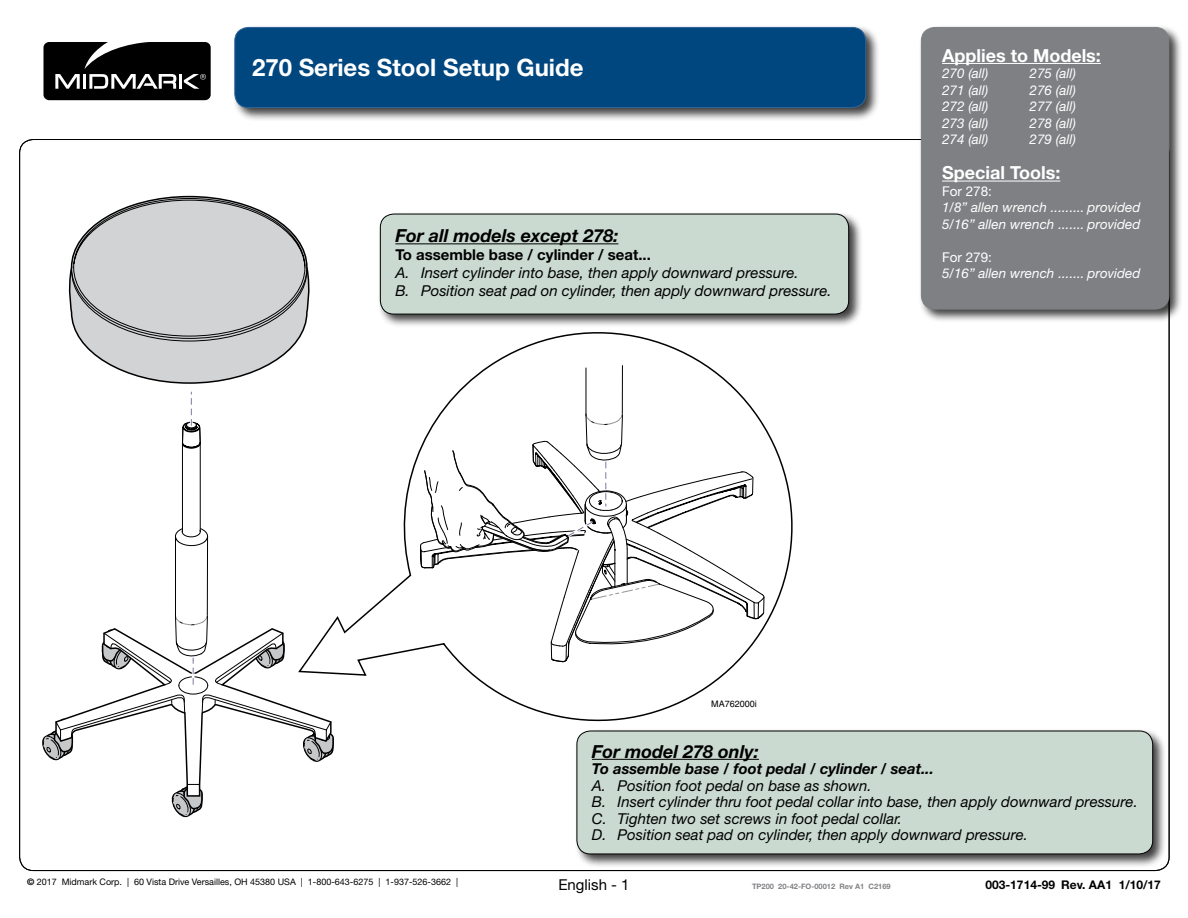
<style>
.page{position:relative;width:1188px;height:918px;background:#fff}
.page>*{position:absolute;margin:0;border:0;box-sizing:border-box;transform-origin:0 0}
.t1{font:700 24px "Helvetica Neue LT Std";color:#fff}
.t2{font:italic 700 18px "Helvetica Neue LT Std";color:#000}
.t3{font:700 18px "Helvetica Neue LT Std";color:#fff}
.t4{font:italic 15px/16.5px "Helvetica Neue LT Std";color:#000}
.t5{font:italic 700 15px "Helvetica Neue LT Std";color:#000}
.t6{font:700 15px "Helvetica Neue LT Std";color:#000}
.t7{font:15px "Helvetica Neue LT Std";color:#000}
.t8{font:italic 13.5px/16.5px "Helvetica Neue LT Std";color:#fff}
.t9{font:13.5px "Helvetica Neue LT Std";color:#fff}
.t10{font:700 12px "Helvetica Neue LT Std";color:#000}
.t11{font:9px "Helvetica Neue LT Std";color:#000}
.t12{font:9px "Helvetica";color:#000}
.t13{font:700 7.5px "Helvetica Neue LT Std";color:#808285}
.s1{font-weight:700}
</style>
<div class="page">
<svg style="left:44px;top:42px;width:167px;height:58px;background:#212121"></svg>
<svg style="left:68px;top:195px;width:242px;height:189px;fill:#d1d3d4"></svg>
<svg style="left:71px;top:198px;width:236px;height:143px;background:#c9cbcc"></svg>
<svg style="left:42px;top:392px;width:292px;height:425px"></svg>
<svg style="left:297px;top:306px;width:495px;height:438px"></svg>
<svg style="left:420px;top:365px;width:345px;height:330px"></svg>
<div style="left:378px;top:211px;width:485px;height:117px;background:#000;opacity:.75"></div>
<div style="left:380px;top:214px;width:469px;height:100px;background:#cadad1;border-radius:14px"></div>
<hr style="left:395px;top:243px;width:223px;height:1px;background:#000">
<div style="left:380px;top:214px;width:469px;height:100px;border:1px solid #000;border-radius:14px"></div>
<div style="left:574px;top:728px;width:593px;height:140px;background:#000;opacity:.75"></div>
<div style="left:577px;top:731px;width:576px;height:123px;background:#cadad1;border-radius:14px"></div>
<hr style="left:592px;top:759px;width:167px;height:1px;background:#000">
<div style="left:577px;top:731px;width:576px;height:123px;border:1px solid #000;border-radius:14px"></div>
<div style="left:232px;top:24px;width:648px;height:98px;background:#000;opacity:.75"></div>
<div style="left:235px;top:27px;width:631px;height:81px;background:#00467f;border-radius:14px"></div>
<div style="left:234px;top:27px;width:632px;height:81px;border:1px solid #316497;border-radius:14px"></div>
<div style="left:918px;top:24px;width:265px;height:300px;background:#000;opacity:.75"></div>
<div style="left:921px;top:27px;width:248px;height:282px;background:#7e8083;border-radius:14px"></div>
<hr style="left:942px;top:63px;width:159px;height:1px;background:#fff">
<hr style="left:942px;top:181px;width:118px;height:1px;background:#fff">
<div style="left:921px;top:27px;width:248px;height:283px;border:1px solid #7e8083;border-radius:14px"></div>
<h1 class="t1" style="left:252px;top:53px;width:333px">270 Series Stool Setup Guide</h1>
<p class="t2" style="left:395px;top:225px;width:225px">For all models except 278:</p>
<p class="t6" style="left:395px;top:245px;width:257px">To assemble base / cylinder / seat...</p>
<p class="t4" style="left:395px;top:263px;width:438px;line-height:18px">A. Insert cylinder into base, then apply downward pressure.<br>B. Position seat pad on cylinder, then apply downward pressure.</p>
<p class="t3" style="left:942px;top:44px;width:160px">Applies to Models:</p>
<p class="t8" style="left:942px;top:65px;width:48px">270 (all)</p>
<p class="t8" style="left:1030px;top:65px;width:48px">275 (all)</p>
<p class="t8" style="left:942px;top:81px;width:48px">271 (all)</p>
<p class="t8" style="left:1030px;top:81px;width:48px">276 (all)</p>
<p class="t8" style="left:942px;top:98px;width:48px">272 (all)</p>
<p class="t8" style="left:1030px;top:98px;width:48px">277 (all)</p>
<p class="t8" style="left:942px;top:114px;width:48px">273 (all)</p>
<p class="t8" style="left:1030px;top:114px;width:48px">278 (all)</p>
<p class="t8" style="left:942px;top:131px;width:48px">274 (all)</p>
<p class="t8" style="left:1030px;top:131px;width:48px">279 (all)</p>
<p class="t3" style="left:942px;top:162px;width:120px">Special Tools:</p>
<p class="t9" style="left:942px;top:183px;width:52px">For 278:</p>
<p class="t8" style="left:942px;top:199px;width:200px">1/8” allen wrench ......... provided<br>5/16” allen wrench ....... provided</p>
<p class="t9" style="left:942px;top:249px;width:52px">For 279:</p>
<p class="t8" style="left:942px;top:265px;width:200px">5/16” allen wrench ....... provided</p>
<p class="t12" style="left:711px;top:698px;width:47px">MA762000i</p>
<p class="t2" style="left:592px;top:740px;width:169px">For model 278 only:</p>
<p class="t5" style="left:592px;top:759px;width:343px">To assemble base / foot pedal / cylinder / seat...</p>
<p class="t4" style="left:592px;top:777px;width:547px">A. Position foot pedal on base as shown.<br>B. Insert cylinder thru foot pedal collar into base, then apply downward pressure.<br>C. Tighten two set screws in foot pedal collar.<br>D. Position seat pad on cylinder, then apply downward pressure.</p>
<p class="t11" style="left:27px;top:876px;width:433px"><span class="s1">©</span> 2017 Midmark Corp. | 60 Vista Drive Versailles, OH 45380 USA | 1-800-643-6275 | 1-937-526-3662 |</p>
<p class="t7" style="left:558px;top:876px;width:73px">English - 1</p>
<p class="t13" style="left:752px;top:882px;width:140px">TP200 20-42-FO-00012 Rev A1 C2169</p>
<p class="t10" style="left:985px;top:877px;width:71px">003-1714-99</p>
<p class="t10" style="left:1061px;top:877px;width:101px">Rev. AA1 1/10/17</p>
</div>
